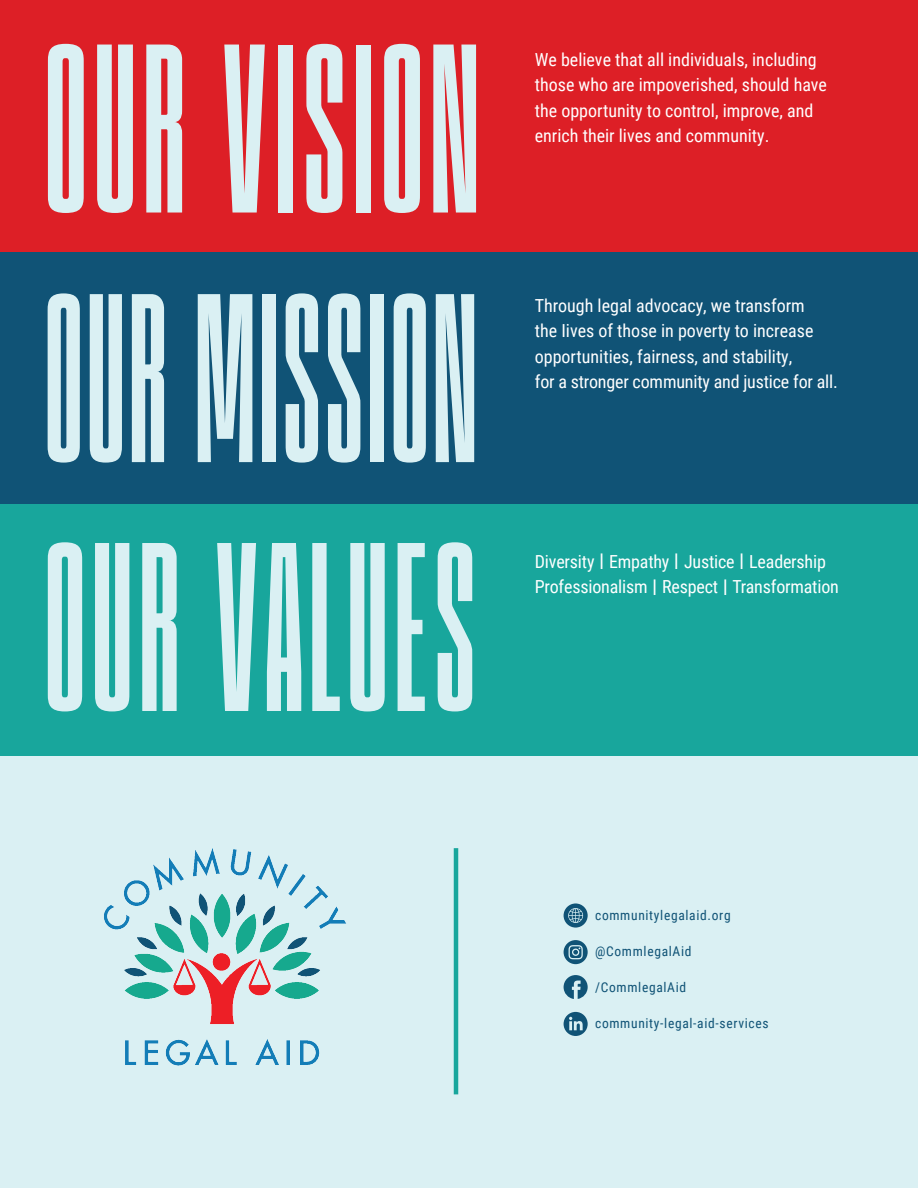
<style>
.page{position:relative;width:918px;height:1188px;background:#fff}
.page>*{position:absolute;margin:0;border:0;box-sizing:border-box;transform-origin:0 0}
.t1{font:240px/249.3px "Heliuk";letter-spacing:.03em;color:#daf0f3;text-align:justify}
.t2{font:18px/25.5px "Roboto Condensed";color:#fff}
.t3{font:13.5px "Roboto Condensed";letter-spacing:.05em;color:#105376}
.s1{font-size:21.6px}
</style>
<div class="page">
<div style="left:0;top:3px;width:918px;height:1185px;background:#daf0f3"></div>
<div style="left:0;top:504px;width:918px;height:252px;background:#18a69c"></div>
<div style="left:0;top:252px;width:918px;height:252px;background:#105376"></div>
<div style="left:0;top:0;width:918px;height:252px;background:#dd1f26"></div>
<img style="left:104px;top:849px;width:242px;height:217px">
<hr style="left:454px;top:848px;width:4px;height:246px;background:#18a69c">
<svg style="left:564px;top:975px;width:24px;height:24px"></svg>
<svg style="left:564px;top:1012px;width:24px;height:24px"></svg>
<svg style="left:564px;top:940px;width:24px;height:24px"></svg>
<svg style="left:564px;top:903px;width:24px;height:25px"></svg>
<h1 class="t1" style="left:45px;top:3px;width:436px">OUR VISION OUR MISSION OUR VALUES</h1>
<p class="t2" style="left:535px;top:46px;width:294px">We believe that all individuals, including those who are impoverished, should have the opportunity to control, improve, and enrich their lives and community.</p>
<p class="t2" style="left:535px;top:292px;width:305px">Through legaI advocacy, we transform<br>the Iives of those in poverty to increase opportunities, fairness, and stability,<br>for a stronger community and justice for all.</p>
<p class="t2" style="left:535px;top:548px;width:306px">Diversity <span class="s1">I</span> Empathy <span class="s1">I</span> Justice <span class="s1">I</span> Leadership<br>Professionalism <span class="s1">I</span> Respect <span class="s1">I</span> Transformation</p>
<p class="t3" style="left:595px;top:905px;width:137px">communitylegalaid.org</p>
<p class="t3" style="left:595px;top:941px;width:98px">@CommlegalAid</p>
<p class="t3" style="left:595px;top:977px;width:93px">/CommlegalAid</p>
<p class="t3" style="left:595px;top:1013px;width:175px">community-legal-aid-services</p>
</div>
